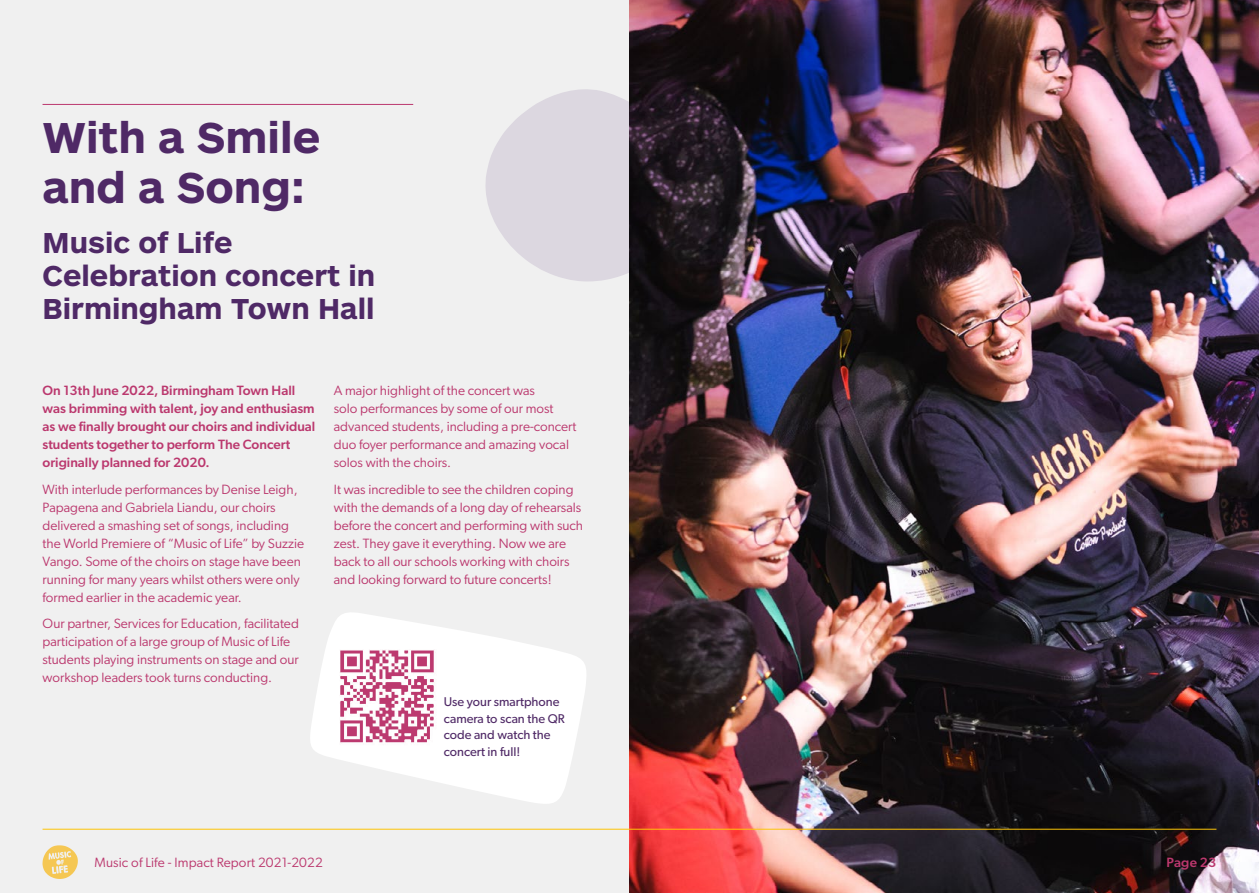
<style>
.page{position:relative;width:1259px;height:893px;background:#fff}
.page>*{position:absolute;margin:0;border:0;box-sizing:border-box;transform-origin:0 0}
.t1{font:700 45px/49.5px "ARS Maquette";color:#4f2966}
.t2{font:700 30px/33px "ARS Maquette";color:#4f2966}
.t3{font:13.5px/18px "Gibson";color:#bb386e}
.t4{font:500 13.5px/18px "Gibson";color:#bb386e}
.t5{font:12.75px/16.5px "Gibson";color:#4f2966}
</style>
<div class="page">
<div style="left:0;top:0;width:629px;height:893px;background:#f0f0f0"></div>
<svg style="left:310px;top:613px;width:276px;height:191px;fill:#fff"></svg>
<img style="left:629px;top:0;width:630px;height:893px">
<hr style="left:43px;top:104px;width:370px;height:1px;background:#bb386e">
<img style="left:334px;top:645px;width:105px;height:102px">
<svg style="left:485px;top:89px;width:203px;height:193px;background:#a7a2a9"></svg>
<hr style="left:43px;top:829px;width:1173px;height:1px;background:#fdc408">
<svg style="left:42px;top:845px;width:36px;height:34px"></svg>
<h1 class="t1" style="left:43px;top:110px;width:279px">With a Smile and a Song:</h1>
<h2 class="t2" style="left:43px;top:224px;width:334px">Music of Life<br>Celebration concert in<br>Birmingham Town Hall</h2>
<p class="t4" style="left:43px;top:381px;width:274px">On 13th June 2022, Birmingham Town Hall was brimming with talent, joy and enthusiasm as we finally brought our choirs and individual students together to perform The Concert originally planned for 2020.</p>
<p class="t3" style="left:43px;top:480px;width:263px">With interlude performances by Denise Leigh, Papagena and Gabriela Liandu, our choirs delivered a smashing set of songs, including the World Premiere of “Music of Life” by Suzzie Vango. Some of the choirs on stage have been running for many years whilst others were only formed earlier in the academic year.</p>
<p class="t3" style="left:43px;top:614px;width:258px">Our partner, Services for Education, facilitated participation of a large group of Music of Life students playing instruments on stage and our workshop leaders took turns conducting.</p>
<p class="t3" style="left:334px;top:381px;width:244px">A major highlight of the concert was<br>solo performances by some of our most advanced students, including a pre-concert duo foyer performance and amazing vocal solos with the choirs.</p>
<p class="t3" style="left:334px;top:480px;width:251px">It was incredible to see the children coping with the demands of a long day of rehearsals before the concert and performing with such zest. They gave it everything. Now we are back to all our schools working with choirs and looking forward to future concerts!</p>
<p class="t5" style="left:444px;top:693px;width:122px">Use your smartphone camera to scan the QR code and watch the concert in full!</p>
<p class="t3" style="left:94px;top:853px;width:230px">Music of Life - Impact Report 2021-2022</p>
<p class="t4" style="left:1166px;top:853px;width:51px">Page 23</p>
</div>
